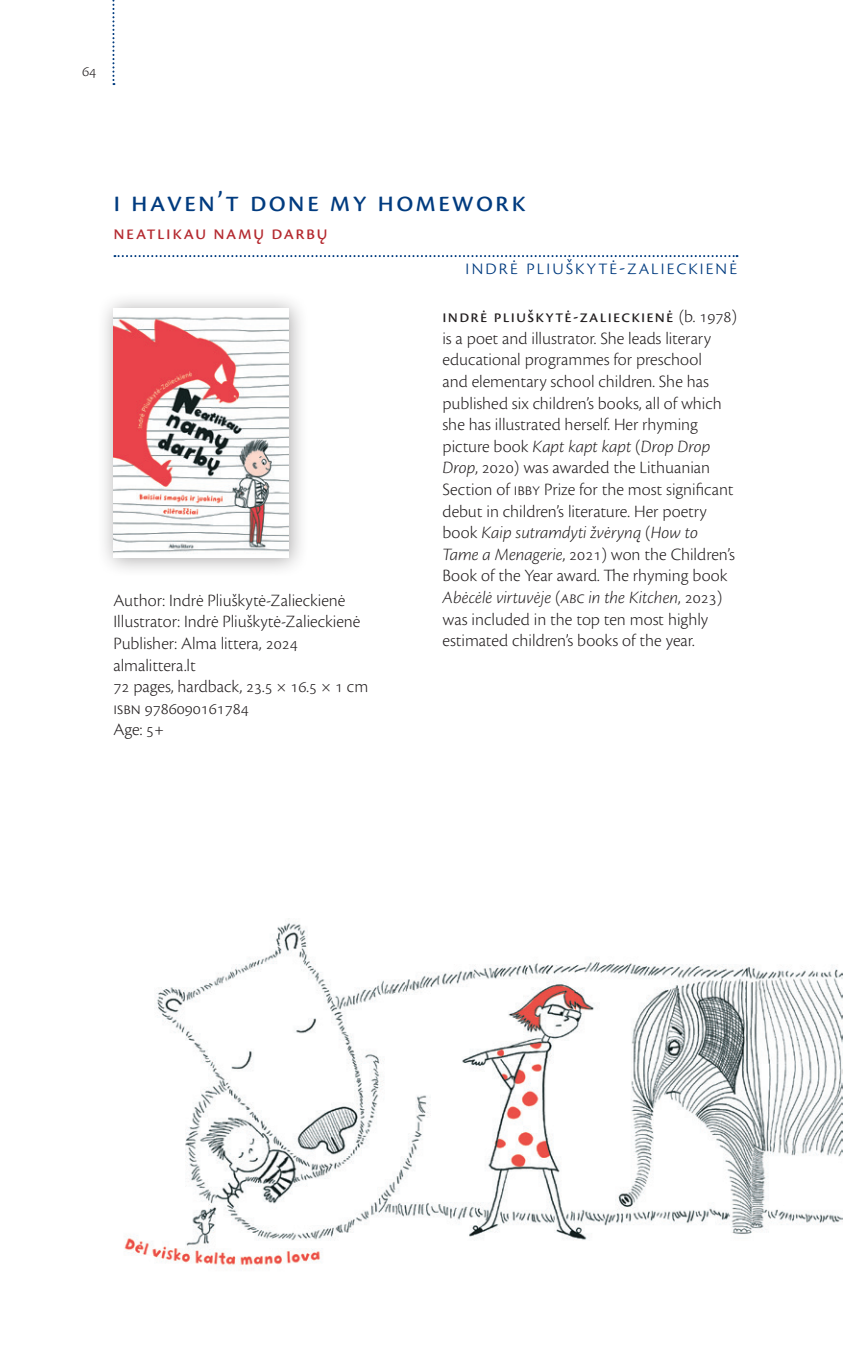
<style>
.page{position:relative;width:851px;height:1361px;background:#fff}
.page>*{position:absolute;margin:0;border:0;box-sizing:border-box;transform-origin:0 0}
.t1{font:30px "Cronos Pro";letter-spacing:.07em;color:#013b7f}
.t2{font:300 22px "Cronos Pro";letter-spacing:.075em;color:#013b7f}
.t3{font:20px "Cronos Pro";letter-spacing:.07em;color:#b4292f}
.t4{font:300 18px/21.6px "Cronos Pro";color:#231f20}
.t5{font:300 16px "Cronos Pro";color:#231f20}
.s1{font-weight:400}
.s2{font-style:italic}
</style>
<div class="page">
<svg style="left:114px;top:255px;width:623px;height:2px"></svg>
<div style="left:96px;top:291px;width:213px;height:287px;background:#231f20;opacity:.39"></div>
<img style="left:113px;top:308px;width:175px;height:249px">
<img style="left:124px;top:918px;width:718px;height:348px">
<svg style="left:112px;top:0;width:2px;height:85px"></svg>
<p class="t5" style="left:82px;top:62px;width:16px">64</p>
<h1 class="t1" style="left:113px;top:184px;width:413px">I Haven’t Done My Homework</h1>
<p class="t3" style="left:113px;top:221px;width:216px">Neatlikau namų darbų</p>
<p class="t2" style="left:465px;top:255px;width:274px">Indrė Pliuškytė-Zalieckienė</p>
<p class="t4" style="left:113px;top:589px;width:256px">Author: Indrė Pliuškytė-Zalieckienė<br>Illustrator: Indrė Pliuškytė-Zalieckienė<br>Publisher: Alma littera, 2024 almalittera.lt<br>72 pages, hardback, 23.5 × 16.5 × 1 cm<br>ISBN 9786090161784<br>Age: 5+</p>
<p class="t4" style="left:442px;top:306px;width:296px"><span class="s1">Indrė Pliuškytė-Zalieckienė</span> (b. 1978) is a poet and illustrator. She leads literary educational programmes for preschool<br>and elementary school children. She has published six children’s books, all of which she has illustrated herself. Her rhyming picture book <span class="s2">Kapt kapt kapt</span> (<span class="s2">Drop Drop Drop</span>, 2020) was awarded the Lithuanian Section of IBBY Prize for the most significant debut in children’s literature. Her poetry book <span class="s2">Kaip sutramdyti žvėryną</span> (<span class="s2">How to Tame a Menagerie</span>, 2021) won the Children’s Book of the Year award. The rhyming book <span class="s2">Abėcėlė virtuvėje</span> (<span class="s2">ABC in the Kitchen</span>, 2023) was included in the top ten most highly estimated children’s books of the year.</p>
</div>
